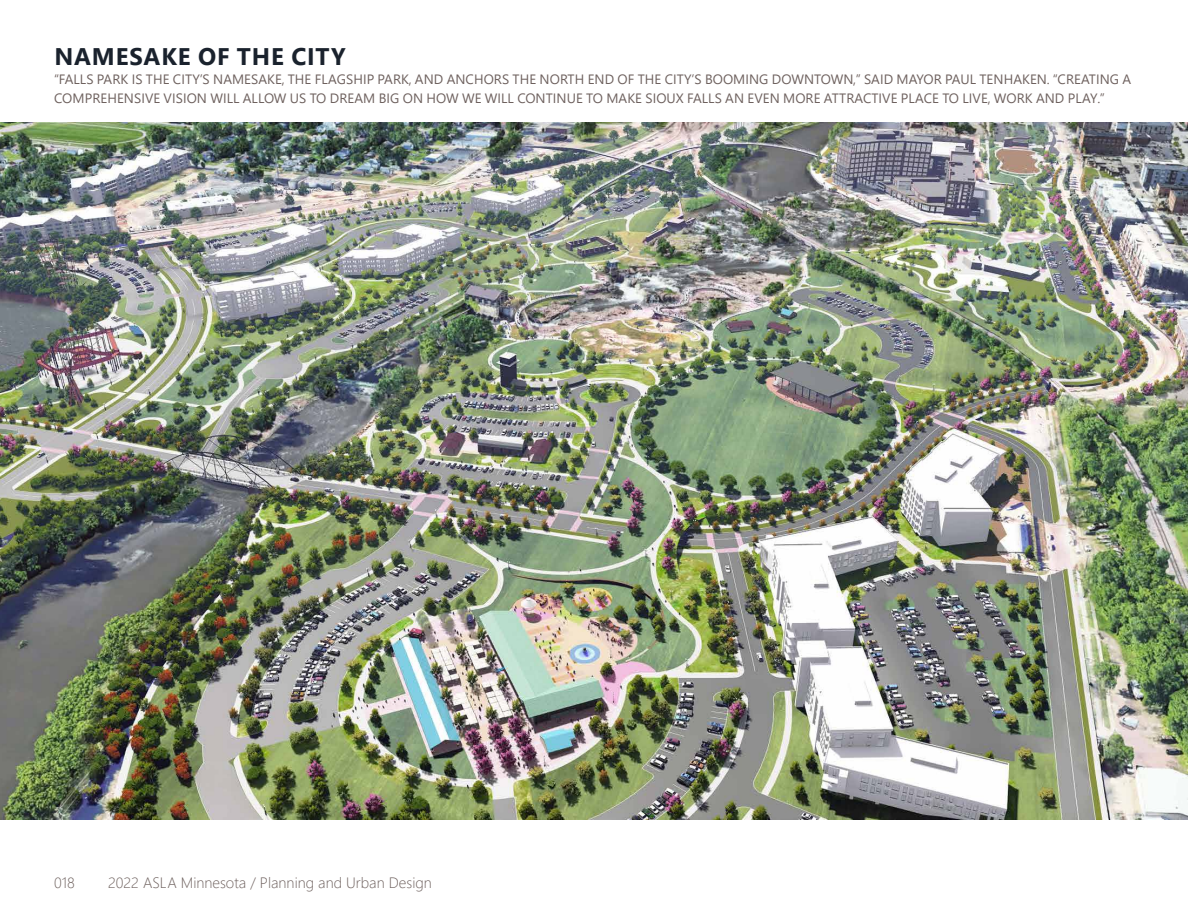
<style>
.page{position:relative;width:1188px;height:918px;background:#fff}
.page>*{position:absolute;margin:0;border:0;box-sizing:border-box;transform-origin:0 0}
.t1{font:700 24px "Segoe UI";letter-spacing:.035em;color:#1a222d}
.t2{font:300 15px "Segoe UI";color:#6e615e}
.t3{font:13.5px/19.5px "Segoe UI";letter-spacing:.005em;color:#6e615e}
</style>
<div class="page">
<img style="left:0;top:122px;width:1188px;height:698px">
<h1 class="t1" style="left:54px;top:33px;width:293px">NAMESAKE OF THE CITY</h1>
<p class="t3" style="left:54px;top:68px;width:1079px">“FALLS PARK IS THE CITY’S NAMESAKE, THE FLAGSHIP PARK, AND ANCHORS THE NORTH END OF THE CITY’S BOOMING DOWNTOWN,” SAID MAYOR PAUL TENHAKEN. “CREATING A<br>COMPREHENSIVE VISION WILL ALLOW US TO DREAM BIG ON HOW WE WILL CONTINUE TO MAKE SIOUX FALLS AN EVEN MORE ATTRACTIVE PLACE TO LIVE, WORK AND PLAY.”</p>
<p class="t2" style="left:54px;top:869px;width:22px">018</p>
<p class="t2" style="left:108px;top:869px;width:325px">2022 ASLA Minnesota / Planning and Urban Design</p>
</div>
